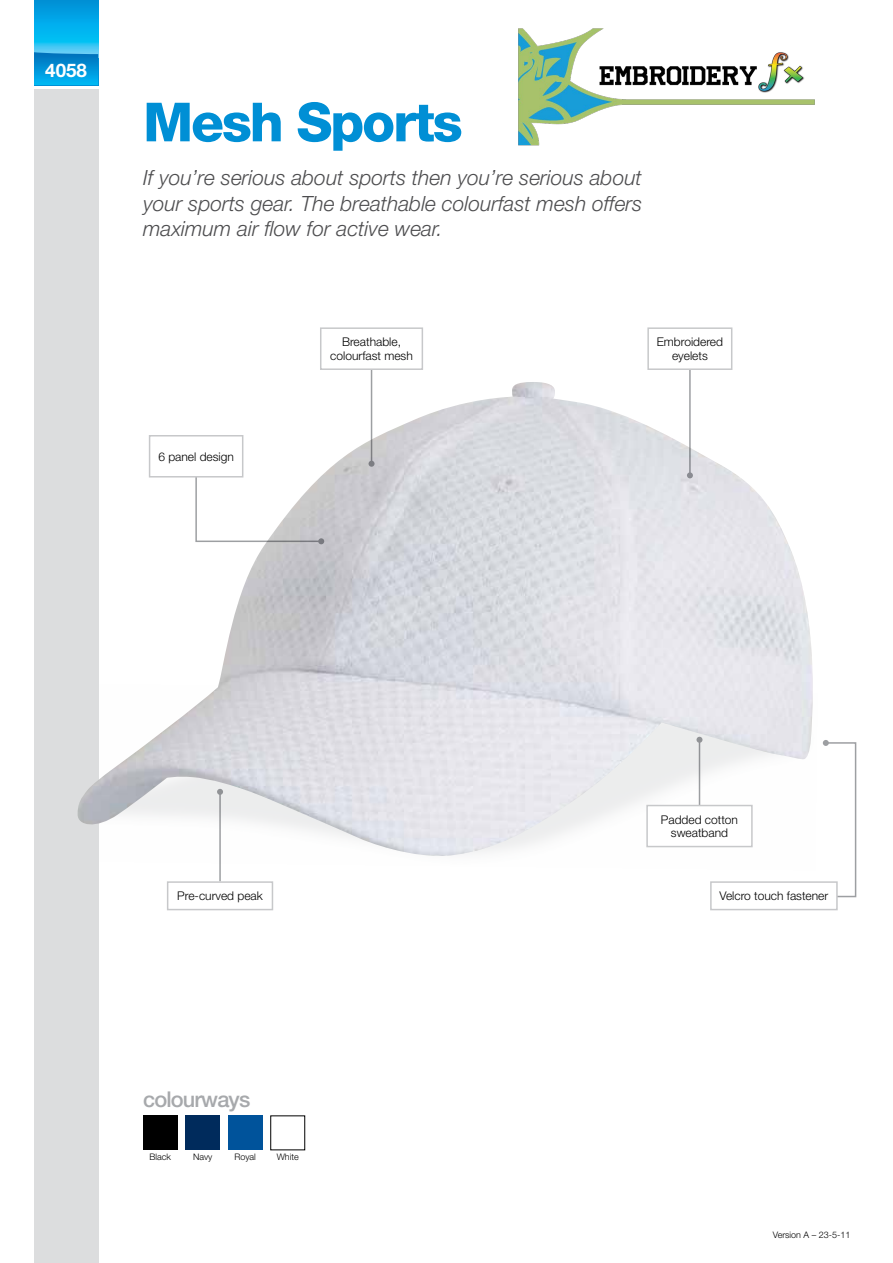
<style>
.page{position:relative;width:893px;height:1263px;background:#fff}
.page>*{position:absolute;margin:0;border:0;box-sizing:border-box;transform-origin:0 0}
.t1{font:800 54px "Helvetica Neue LT Std";letter-spacing:-.04em;color:#008fd5}
.t2{font:500 21.75px "Helvetica Neue LT Std";letter-spacing:-.04em;color:#a7a9ac}
.t3{font:italic 300 21px/25.5px "Helvetica Neue LT Std";color:#4d4d4f;text-align:justify}
.t4{font:700 18.75px "Helvetica Neue LT Std";color:#fff}
.t5{font:300 12px/13.5px "Helvetica Neue LT Std";color:#000;text-align:center}
.t6{font:300 9px "Helvetica Neue LT Std";color:#000}
</style>
<div class="page">
<div style="left:34px;top:89px;width:64px;height:1174px;background:#dcddde"></div>
<img style="left:78px;top:382px;width:735px;height:479px">
<svg style="left:34px;top:0;width:64px;height:52px;background:#0caeea"></svg>
<svg style="left:34px;top:52px;width:64px;height:33px;background:#0497d9"></svg>
<hr style="left:219px;top:792px;width:2px;height:89px;background:#9d9fa2">
<svg style="left:217px;top:789px;width:6px;height:6px"></svg>
<svg style="left:195px;top:460px;width:129px;height:84px"></svg>
<hr style="left:699px;top:740px;width:1px;height:85px;background:#9d9fa2">
<svg style="left:696px;top:737px;width:6px;height:6px"></svg>
<svg style="left:822px;top:740px;width:35px;height:158px"></svg>
<div style="left:150px;top:436px;width:93px;height:41px;background:#fff"></div>
<div style="left:149px;top:435px;width:94px;height:42px;border:2px solid #c7c8ca"></div>
<div style="left:167px;top:881px;width:106px;height:29px;border:2px solid #c7c8ca"></div>
<div style="left:647px;top:805px;width:105px;height:41px;background:#fff"></div>
<div style="left:646px;top:805px;width:107px;height:42px;border:2px solid #c7c8ca"></div>
<div style="left:711px;top:882px;width:126px;height:27px;background:#fff"></div>
<div style="left:710px;top:881px;width:128px;height:29px;border:2px solid #c7c8ca"></div>
<hr style="left:689px;top:352px;width:2px;height:123px;background:#9d9fa2">
<svg style="left:687px;top:472px;width:6px;height:6px"></svg>
<div style="left:648px;top:328px;width:84px;height:41px;background:#fff"></div>
<div style="left:647px;top:327px;width:85px;height:43px;border:2px solid #c7c8ca"></div>
<hr style="left:371px;top:353px;width:1px;height:111px;background:#9d9fa2">
<svg style="left:369px;top:461px;width:6px;height:6px"></svg>
<div style="left:321px;top:328px;width:101px;height:41px;background:#fff"></div>
<div style="left:320px;top:327px;width:103px;height:43px;border:2px solid #c7c8ca"></div>
<div style="left:143px;top:1116px;width:34px;height:34px;background:#000"></div>
<div style="left:186px;top:1116px;width:34px;height:34px;background:#002b5c"></div>
<div style="left:228px;top:1116px;width:34px;height:34px;background:#00539b"></div>
<img style="left:518px;top:28px;width:297px;height:118px">
<p class="t4" style="left:45px;top:58px;width:43px">4058</p>
<h1 class="t1" style="left:143px;top:90px;width:321px">Mesh Sports</h1>
<p class="t3" style="left:143px;top:165px;width:501px">If you’re serious about sports then you’re serious about your sports gear. The breathable colourfast mesh offers maximum air flow for active wear.</p>
<p class="t5" style="left:158px;top:449px;width:77px">6 panel design</p>
<p class="t5" style="left:330px;top:335px;width:84px">Breathable, colourfast mesh</p>
<p class="t5" style="left:657px;top:335px;width:68px">Embroidered eyelets</p>
<p class="t5" style="left:177px;top:889px;width:87px">Pre-curved peak</p>
<p class="t2" style="left:143px;top:1086px;width:109px">colourways</p>
<p class="t6" style="left:149px;top:1151px;width:23px">Black</p>
<p class="t6" style="left:193px;top:1151px;width:21px">Navy</p>
<p class="t6" style="left:234px;top:1151px;width:23px">Royal</p>
<p class="t6" style="left:277px;top:1151px;width:23px">White</p>
<p class="t5" style="left:661px;top:812px;width:79px">Padded cotton sweatband</p>
<p class="t5" style="left:719px;top:889px;width:110px">Velcro touch fastener</p>
<p class="t6" style="left:773px;top:1229px;width:79px">Version A – 23-5-11</p>
</div>
